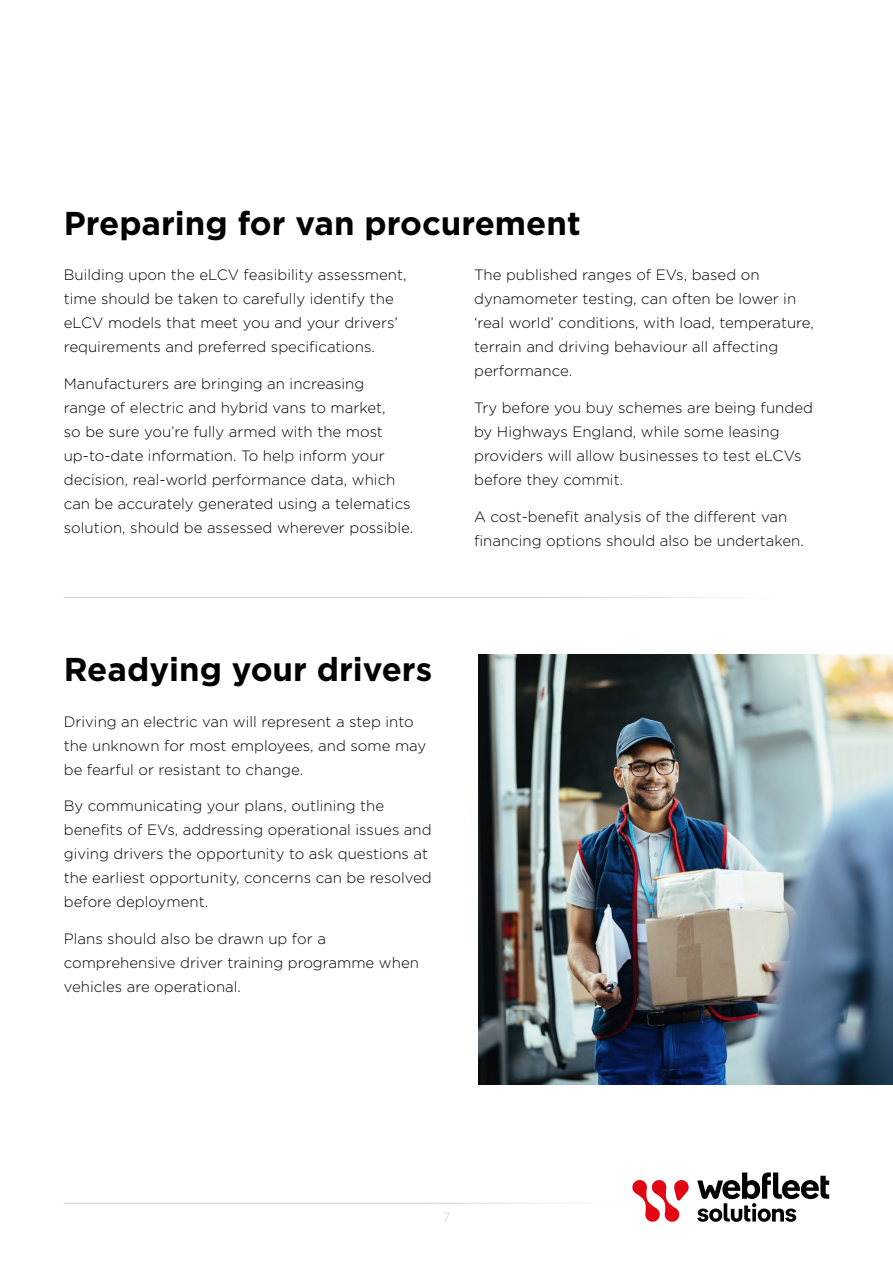
<style>
.page{position:relative;width:893px;height:1263px;background:#fff}
.page>*{position:absolute;margin:0;border:0;box-sizing:border-box;transform-origin:0 0}
.t1{font:700 33px "Gotham";color:#000}
.t2{font:300 15px/24px "Gotham";color:#000}
.t3{font:300 13.5px "Gotham";color:#c8cfd4}
</style>
<div class="page">
<svg style="left:697px;top:1172px;width:132px;height:50px"></svg>
<svg style="left:632px;top:1180px;width:57px;height:42px"></svg>
<hr style="left:64px;top:1203px;width:553px;height:1px;background:#c8cfd4">
<img style="left:478px;top:655px;width:415px;height:429px">
<hr style="left:64px;top:597px;width:765px;height:1px;background:#c8cfd4">
<h1 class="t1" style="left:64px;top:201px;width:518px">Preparing for van procurement</h1>
<p class="t2" style="left:64px;top:262px;width:344px">Building upon the eLCV feasibility assessment, time should be taken to carefully identify the eLCV models that meet you and your drivers’ requirements and preferred specifications.</p>
<p class="t2" style="left:64px;top:371px;width:351px">Manufacturers are bringing an increasing<br>range of electric and hybrid vans to market,<br>so be sure you’re fully armed with the most up-to-date information. To help inform your decision, real-world performance data, which can be accurately generated using a telematics solution, should be assessed wherever possible.</p>
<p class="t2" style="left:474px;top:262px;width:341px">The published ranges of EVs, based on dynamometer testing, can often be lower in ‘real world’ conditions, with load, temperature, terrain and driving behaviour all affecting performance.</p>
<p class="t2" style="left:474px;top:395px;width:340px">Try before you buy schemes are being funded by Highways England, while some leasing providers will allow businesses to test eLCVs before they commit.</p>
<p class="t2" style="left:474px;top:504px;width:331px">A cost-benefit analysis of the different van financing options should also be undertaken.</p>
<h1 class="t1" style="left:64px;top:648px;width:370px">Readying your drivers</h1>
<p class="t2" style="left:64px;top:709px;width:364px">Driving an electric van will represent a step into the unknown for most employees, and some may be fearful or resistant to change.</p>
<p class="t2" style="left:64px;top:794px;width:370px">By communicating your plans, outlining the benefits of EVs, addressing operational issues and giving drivers the opportunity to ask questions at the earliest opportunity, concerns can be resolved before deployment.</p>
<p class="t2" style="left:64px;top:926px;width:357px">Plans should also be drawn up for a comprehensive driver training programme when vehicles are operational.</p>
<p class="t3" style="left:442px;top:1208px;width:9px">7</p>
</div>
